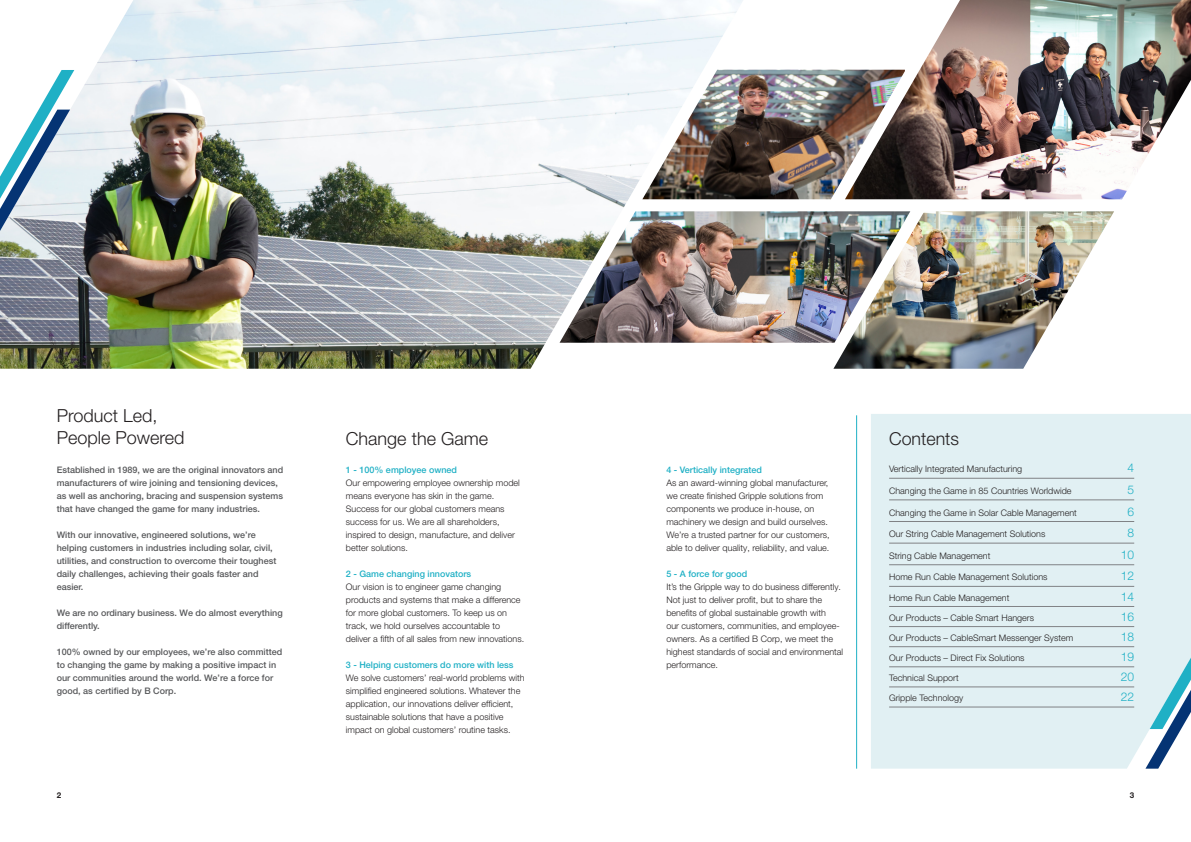
<style>
.page{position:relative;width:1191px;height:842px;background:#fff}
.page>*{position:absolute;margin:0;border:0;box-sizing:border-box;transform-origin:0 0}
.t1{font:300 18px/22px "Helvetica Neue LT Pro";color:#231f20}
.t2{font:300 17.8px "Helvetica Neue LT Pro";color:#231f20}
.t3{font:300 12px "Helvetica Neue LT Pro";color:#1fb0c5}
.t4{font:300 9px/13px "Helvetica Neue LT Pro";color:#231f20}
.t5{font:500 9px/13px "Helvetica Neue LT Pro";color:#57585a}
.t6{font:700 8px "Helvetica Neue LT Pro";color:#231f20}
.s1{font-weight:500;color:#1fb0c5}
</style>
<div class="page">
<div style="left:857px;top:414px;width:334px;height:355px;background:#e1f0f3"></div>
<img style="left:0;top:0;width:743px;height:369px">
<hr style="left:889px;top:478px;width:245px;height:1px;background:#808285">
<hr style="left:889px;top:500px;width:245px;height:1px;background:#808285">
<hr style="left:889px;top:521px;width:245px;height:1px;background:#808285">
<hr style="left:889px;top:543px;width:245px;height:1px;background:#808285">
<hr style="left:889px;top:564px;width:245px;height:1px;background:#808285">
<hr style="left:889px;top:586px;width:245px;height:1px;background:#808285">
<hr style="left:889px;top:606px;width:245px;height:1px;background:#808285">
<hr style="left:889px;top:626px;width:245px;height:1px;background:#808285">
<hr style="left:889px;top:646px;width:245px;height:1px;background:#808285">
<hr style="left:889px;top:666px;width:245px;height:1px;background:#808285">
<hr style="left:889px;top:687px;width:245px;height:1px;background:#808285">
<hr style="left:889px;top:707px;width:245px;height:1px;background:#808285">
<img style="left:833px;top:211px;width:281px;height:158px">
<img style="left:559px;top:211px;width:351px;height:132px">
<img style="left:845px;top:0;width:346px;height:199px">
<img style="left:642px;top:70px;width:263px;height:129px">
<hr style="left:856px;top:415px;width:1px;height:354px;background:#1fb0c5">
<svg style="left:0;top:70px;width:74px;height:161px"></svg>
<svg style="left:1145px;top:657px;width:46px;height:112px"></svg>
<p class="t1" style="left:57px;top:405px;width:129px">Product Led,<br>People Powered</p>
<p class="t5" style="left:57px;top:463px;width:228px">Established in 1989, we are the original innovators and manufacturers of wire joining and tensioning devices, as well as anchoring, bracing and suspension systems that have changed the game for many industries.</p>
<p class="t5" style="left:57px;top:528px;width:221px">With our innovative, engineered solutions, we’re helping customers in industries including solar, civil, utilities, and construction to overcome their toughest daily challenges, achieving their goals faster and easier.</p>
<p class="t5" style="left:57px;top:606px;width:227px">We are no ordinary business. We do almost everything differently.</p>
<p class="t5" style="left:57px;top:645px;width:227px">100% owned by our employees, we’re also committed to changing the game by making a positive impact in our communities around the world. We’re a force for good, as certified by B Corp.</p>
<p class="t1" style="left:346px;top:427px;width:144px">Change the Game</p>
<p class="t4" style="left:346px;top:463px;width:175px"><span class="s1">1 - 100% employee owned<br></span>Our empowering employee ownership model means everyone has skin in the game.<br>Success for our global customers means success for us. We are all shareholders, inspired to design, manufacture, and deliver better solutions.</p>
<p class="t4" style="left:346px;top:567px;width:180px"><span class="s1">2 - Game changing innovators<br></span>Our vision is to engineer game changing products and systems that make a difference for more global customers. To keep us on track, we hold ourselves accountable to deliver a fifth of all sales from new innovations.</p>
<p class="t4" style="left:346px;top:658px;width:180px"><span class="s1">3 - Helping customers do more with less </span>We solve customers’ real-world problems with simplified engineered solutions. Whatever the application, our innovations deliver efficient, sustainable solutions that have a positive impact on global customers’ routine tasks.</p>
<p class="t4" style="left:666px;top:463px;width:165px"><span class="s1">4 - Vertically integrated<br></span>As an award-winning global manufacturer, we create finished Gripple solutions from components we produce in-house, on machinery we design and build ourselves.<br>We’re a trusted partner for our customers, able to deliver quality, reliability, and value.</p>
<p class="t4" style="left:666px;top:567px;width:178px"><span class="s1">5 - A force for good<br></span>It’s the Gripple way to do business differently.<br>Not just to deliver profit, but to share the benefits of global sustainable growth with<br>our customers, communities, and employee&shy;owners. As a certified B Corp, we meet the highest standards of social and environmental performance.</p>
<p class="t2" style="left:889px;top:428px;width:71px">Contents</p>
<p class="t4" style="left:889px;top:462px;width:135px">Vertically Integrated Manufacturing</p>
<p class="t3" style="left:1127px;top:461px;width:8px">4</p>
<p class="t4" style="left:889px;top:484px;width:184px">Changing the Game in 85 Countries Worldwide</p>
<p class="t3" style="left:1127px;top:482px;width:8px">5</p>
<p class="t4" style="left:889px;top:506px;width:189px">Changing the Game in Solar Cable Management</p>
<p class="t3" style="left:1127px;top:504px;width:8px">6</p>
<p class="t4" style="left:889px;top:527px;width:158px">Our String Cable Management Solutions</p>
<p class="t3" style="left:1127px;top:526px;width:8px">8</p>
<p class="t4" style="left:889px;top:549px;width:103px">String Cable Management</p>
<p class="t3" style="left:1120px;top:547px;width:15px">10</p>
<p class="t4" style="left:889px;top:570px;width:160px">Home Run Cable Management Solutions</p>
<p class="t3" style="left:1120px;top:569px;width:15px">12</p>
<p class="t4" style="left:889px;top:591px;width:122px">Home Run Cable Management</p>
<p class="t3" style="left:1120px;top:589px;width:15px">14</p>
<p class="t4" style="left:889px;top:611px;width:146px">Our Products – Cable Smart Hangers</p>
<p class="t3" style="left:1120px;top:609px;width:15px">16</p>
<p class="t4" style="left:889px;top:631px;width:186px">Our Products – CableSmart Messenger System</p>
<p class="t3" style="left:1120px;top:629px;width:15px">18</p>
<p class="t4" style="left:889px;top:651px;width:137px">Our Products – Direct Fix Solutions</p>
<p class="t3" style="left:1120px;top:649px;width:15px">19</p>
<p class="t4" style="left:889px;top:671px;width:71px">Technical Support</p>
<p class="t3" style="left:1120px;top:669px;width:15px">20</p>
<p class="t4" style="left:889px;top:691px;width:76px">Gripple Technology</p>
<p class="t3" style="left:1120px;top:689px;width:15px">22</p>
<p class="t6" style="left:57px;top:790px;width:6px">2</p>
<p class="t6" style="left:1129px;top:790px;width:6px">3</p>
</div>
